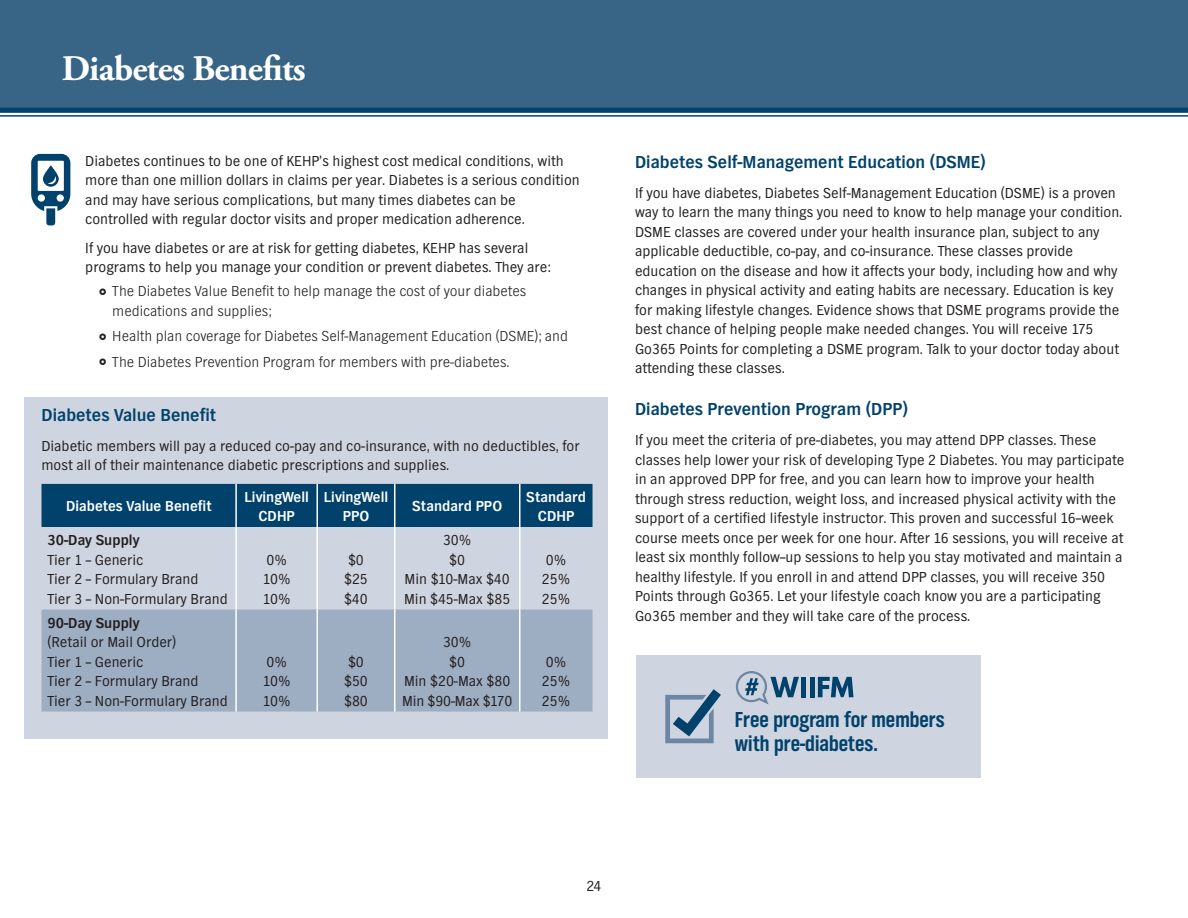
<style>
.page{position:relative;width:1188px;height:918px;background:#fff}
.page>*{position:absolute;margin:0;border:0;box-sizing:border-box;transform-origin:0 0}
.Wave_Head{font:700 36px "Adobe Garamond Pro";letter-spacing:-.02em;color:#fff}
.Callout_Head{font:700 22.5px/24px "TV Nord Cond EF";color:#00426b}
.Head__12_13{font:700 18px "TV Nord EF";color:#00426b}
.Body_copy{font:15px/19.5px "TV Nord EF";color:#231f20}
.t1{font:300 15px/19.5px "TV Nord EF";color:#231f20}
.Body_copy-2{font:700 15px/19.5px "TV Nord EF";color:#fff;text-align:center}
.s1{font-weight:700}
</style>
<div class="page">
<svg style="left:0;top:112px;width:1188px;height:1px"></svg>
<div style="left:0;top:0;width:1188px;height:112px;background:#386486"></div>
<hr style="left:0;top:108px;width:1188px;height:4px;background:#00426b">
<hr style="left:0;top:115px;width:1188px;height:2px;background:#00426b">
<div style="left:24px;top:397px;width:584px;height:342px;background:#cfd5e0"></div>
<svg style="left:31px;top:154px;width:39px;height:71px"></svg>
<div style="left:42px;top:484px;width:551px;height:43px;background:#00426b"></div>
<svg style="left:42px;top:527px;width:551px;height:83px"></svg>
<div style="left:42px;top:610px;width:551px;height:102px;background:#9dadc2"></div>
<hr style="left:235px;top:484px;width:2px;height:43px;background:#fff">
<hr style="left:316px;top:484px;width:2px;height:43px;background:#fff">
<hr style="left:394px;top:484px;width:1px;height:43px;background:#fff">
<hr style="left:519px;top:484px;width:1px;height:43px;background:#fff">
<hr style="left:235px;top:527px;width:2px;height:83px;background:#fff">
<hr style="left:316px;top:527px;width:2px;height:83px;background:#fff">
<hr style="left:394px;top:527px;width:1px;height:83px;background:#fff">
<hr style="left:519px;top:527px;width:1px;height:83px;background:#fff">
<hr style="left:235px;top:610px;width:2px;height:102px;background:#fff">
<hr style="left:316px;top:610px;width:2px;height:102px;background:#fff">
<hr style="left:394px;top:610px;width:1px;height:102px;background:#fff">
<hr style="left:519px;top:610px;width:1px;height:102px;background:#fff">
<div style="left:637px;top:655px;width:344px;height:123px;background:#cfd5e0"></div>
<svg style="left:736px;top:671px;width:63px;height:34px"></svg>
<div style="left:801px;top:677px;width:5px;height:20px;background:#00426b"></div>
<hr style="left:810px;top:677px;width:4px;height:20px;background:#00426b">
<svg style="left:818px;top:677px;width:36px;height:20px"></svg>
<svg style="left:665px;top:689px;width:56px;height:54px"></svg>
<p class="Wave_Head" style="left:62px;top:48px;width:245px">Diabetes Benefits</p>
<p class="Body_copy" style="left:85px;top:151px;width:496px">Diabetes continues to be one of KEHP’s highest cost medical conditions, with more than one million dollars in claims per year. Diabetes is a serious condition and may have serious complications, but many times diabetes can be controlled with regular doctor visits and proper medication adherence.</p>
<p class="Body_copy" style="left:85px;top:238px;width:467px">If you have diabetes or are at risk for getting diabetes, KEHP has several programs to help you manage your condition or prevent diabetes. They are:</p>
<p class="t1" style="left:112px;top:282px;width:416px">The Diabetes Value Benefit to help manage the cost of your diabetes medications and supplies;</p>
<p class="t1" style="left:112px;top:327px;width:457px">Health plan coverage for Diabetes Self-Management Education (DSME); and</p>
<p class="t1" style="left:112px;top:352px;width:399px">The Diabetes Prevention Program for members with pre-diabetes.</p>
<p class="Head__12_13" style="left:42px;top:405px;width:176px">Diabetes Value Benefit</p>
<p class="Body_copy" style="left:42px;top:436px;width:540px">Diabetic members will pay a reduced co-pay and co-insurance, with no deductibles, for most all of their maintenance diabetic prescriptions and supplies.</p>
<p class="Body_copy-2" style="left:66px;top:497px;width:147px">Diabetes Value Benefit</p>
<p class="Body_copy-2" style="left:244px;top:487px;width:66px">LivingWell<br>CDHP</p>
<p class="Body_copy-2" style="left:324px;top:487px;width:66px">LivingWell<br>PPO</p>
<p class="Body_copy-2" style="left:412px;top:497px;width:92px">Standard PPO</p>
<p class="Body_copy-2" style="left:526px;top:487px;width:61px">Standard<br>CDHP</p>
<p class="Body_copy" style="left:48px;top:530px;width:182px"><span class="s1">30-Day Supply<br></span>Tier 1 – Generic<br>Tier 2 – Formulary Brand<br>Tier 3 – Non-Formulary Brand</p>
<p class="Body_copy" style="left:404px;top:530px;width:108px;text-align:center">30%<br>$0<br>Min $10-Max $40<br>Min $45-Max $85</p>
<p class="Body_copy" style="left:263px;top:550px;width:29px">0%<br>10%<br>10%</p>
<p class="Body_copy" style="left:344px;top:550px;width:25px">$0 $25 $40</p>
<p class="Body_copy" style="left:542px;top:550px;width:30px">0%<br>25%<br>25%</p>
<p class="Body_copy" style="left:48px;top:613px;width:182px"><span class="s1">90-Day Supply<br></span>(Retail or Mail Order)<br>Tier 1 – Generic<br>Tier 2 – Formulary Brand<br>Tier 3 – Non-Formulary Brand</p>
<p class="Body_copy" style="left:263px;top:652px;width:29px">0%<br>10%<br>10%</p>
<p class="Body_copy" style="left:344px;top:652px;width:25px">$0 $50 $80</p>
<p class="Body_copy" style="left:402px;top:632px;width:112px;text-align:center">30%<br>$0<br>Min $20-Max $80<br>Min $90-Max $170</p>
<p class="Body_copy" style="left:542px;top:652px;width:30px">0%<br>25%<br>25%</p>
<p class="Head__12_13" style="left:635px;top:152px;width:352px">Diabetes Self-Management Education (DSME)</p>
<p class="Body_copy" style="left:635px;top:183px;width:489px">If you have diabetes, Diabetes Self-Management Education (DSME) is a proven way to learn the many things you need to know to help manage your condition.<br>DSME classes are covered under your health insurance plan, subject to any applicable deductible, co-pay, and co-insurance. These classes provide education on the disease and how it affects your body, including how and why changes in physical activity and eating habits are necessary. Education is key for making lifestyle changes. Evidence shows that DSME programs provide the best chance of helping people make needed changes. You will receive 175<br>Go365 Points for completing a DSME program. Talk to your doctor today about attending these classes.</p>
<p class="Head__12_13" style="left:635px;top:399px;width:274px">Diabetes Prevention Program (DPP)</p>
<p class="Body_copy" style="left:635px;top:430px;width:491px">If you meet the criteria of pre-diabetes, you may attend DPP classes. These classes help lower your risk of developing Type 2 Diabetes. You may participate in an approved DPP for free, and you can learn how to improve your health through stress reduction, weight loss, and increased physical activity with the support of a certified lifestyle instructor. This proven and successful 16–week course meets once per week for one hour. After 16 sessions, you will receive at least six monthly follow–up sessions to help you stay motivated and maintain a healthy lifestyle. If you enroll in and attend DPP classes, you will receive 350<br>Points through Go365. Let your lifestyle coach know you are a participating Go365 member and they will take care of the process.</p>
<p class="Callout_Head" style="left:735px;top:708px;width:211px">Free program for members with pre-diabetes.</p>
<p class="Body_copy" style="left:586px;top:876px;width:17px">24</p>
</div>
